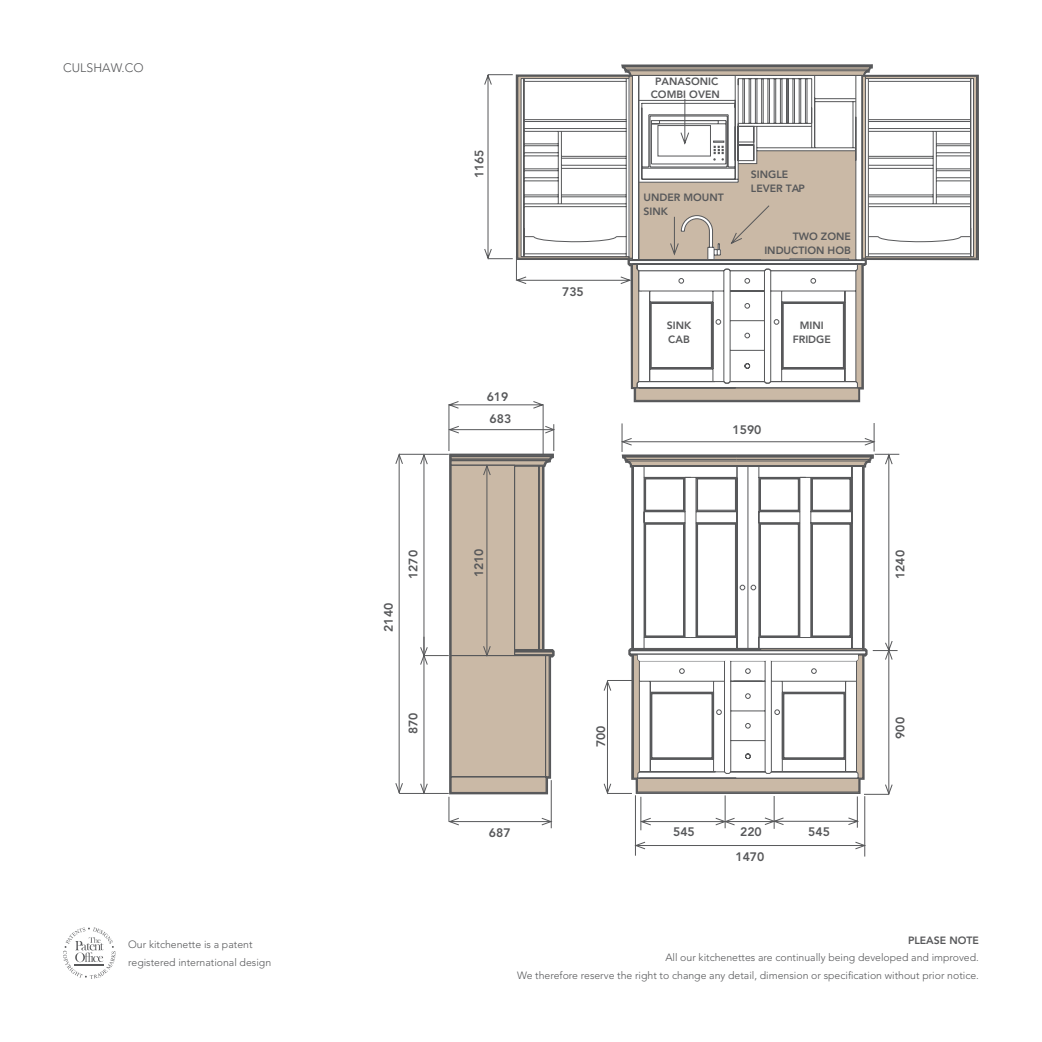
<style>
.page{position:relative;width:1042px;height:1042px;background:#fff}
.page>*{position:absolute;margin:0;border:0;box-sizing:border-box;transform-origin:0 0}
.t1{font:800 12.25px "Avenir LT Std";color:#57585a}
.t2{font:300 12.25px "Avenir LT Std";letter-spacing:.01em;color:#57585a}
.t3{font:300 10.5px/17.5px "Avenir LT Std";color:#57585a}
.t4{font:800 10.5px/14px "Avenir LT Std";color:#57585a}
</style>
<div class="page">
<svg style="left:63px;top:927px;width:53px;height:52px"></svg>
<hr style="left:640px;top:797px;width:1px;height:33px;background:#57585a">
<hr style="left:857px;top:796px;width:1px;height:31px;background:#57585a">
<svg style="left:395px;top:74px;width:93px;height:720px"></svg>
<svg style="left:636px;top:842px;width:228px;height:7px"></svg>
<hr style="left:551px;top:780px;width:1px;height:48px;background:#57585a">
<hr style="left:725px;top:795px;width:1px;height:33px;background:#57585a">
<hr style="left:774px;top:796px;width:1px;height:33px;background:#57585a">
<svg style="left:448px;top:401px;width:410px;height:22px"></svg>
<hr style="left:635px;top:795px;width:1px;height:60px;background:#57585a">
<hr style="left:864px;top:796px;width:1px;height:60px;background:#57585a">
<svg style="left:516px;top:64px;width:463px;height:338px"></svg>
<svg style="left:420px;top:423px;width:479px;height:402px"></svg>
<svg style="left:622px;top:454px;width:252px;height:340px"></svg>
<p class="t2" style="left:63px;top:61px;width:82px">CULSHAW.CO</p>
<p class="t3" style="left:128px;top:936px;width:144px">Our kitchenette is a patent registered international design</p>
<p class="t1" style="left:472px;top:178px;width:31px;rotate:-90deg">1165</p>
<p class="t1" style="left:487px;top:390px;width:23px">619</p>
<p class="t1" style="left:489px;top:412px;width:23px">683</p>
<p class="t1" style="left:562px;top:284px;width:23px">735</p>
<p class="t4" style="left:651px;top:75px;width:71px;line-height:12.6px;text-align:center">PANASONIC<br>COMBI OVEN</p>
<p class="t4" style="left:643px;top:190px;width:82px">UNDER MOUNT<br>SINK</p>
<p class="t4" style="left:667px;top:318px;width:26px">SINK<br>CAB</p>
<p class="t4" style="left:751px;top:168px;width:56px">SINGLE<br>LEVER TAP</p>
<p class="t4" style="left:764px;top:229px;width:88px;text-align:right">TWO ZONE<br>INDUCTION HOB</p>
<p class="t4" style="left:793px;top:318px;width:40px;text-align:center">MINI<br>FRIDGE</p>
<p class="t1" style="left:732px;top:423px;width:31px">1590</p>
<p class="t1" style="left:381px;top:632px;width:31px;rotate:-90deg">2140</p>
<p class="t1" style="left:472px;top:577px;width:31px;rotate:-90deg">1210</p>
<p class="t1" style="left:406px;top:579px;width:31px;rotate:-90deg">1270</p>
<p class="t1" style="left:893px;top:579px;width:31px;rotate:-90deg">1240</p>
<p class="t1" style="left:406px;top:734px;width:23px;rotate:-90deg">870</p>
<p class="t1" style="left:489px;top:825px;width:23px">687</p>
<p class="t1" style="left:593px;top:747px;width:23px;rotate:-90deg">700</p>
<p class="t1" style="left:673px;top:824px;width:23px">545</p>
<p class="t1" style="left:740px;top:824px;width:23px">220</p>
<p class="t1" style="left:735px;top:849px;width:31px">1470</p>
<p class="t1" style="left:808px;top:824px;width:23px">545</p>
<p class="t1" style="left:893px;top:739px;width:23px;rotate:-90deg">900</p>
<p class="t4" style="left:908px;top:933px;width:72px">PLEASE NOTE</p>
<p class="t3" style="left:517px;top:949px;width:463px;text-align:right">All our kitchenettes are continually being developed and improved.<br>We therefore reserve the right to change any detail, dimension or specification without prior notice.</p>
</div>
